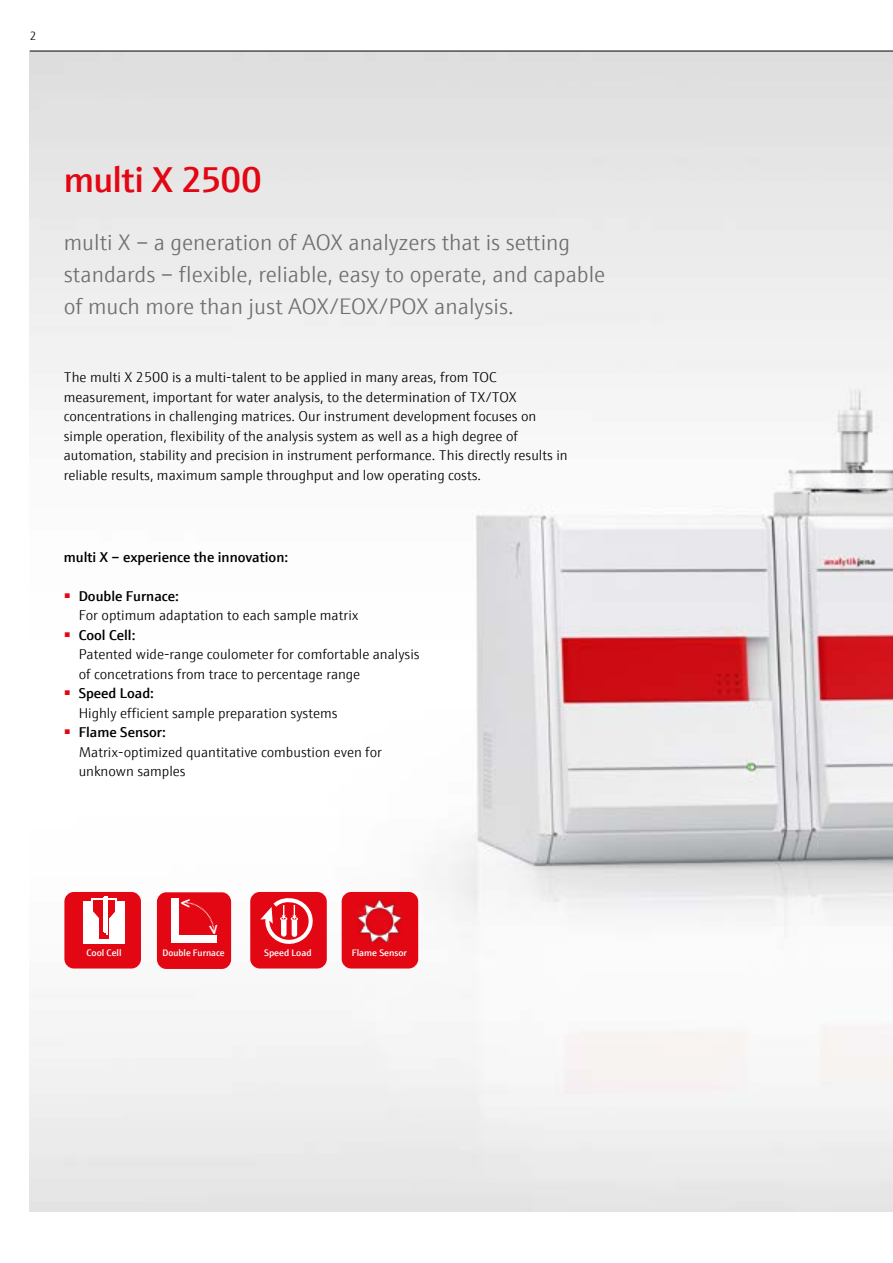
<style>
.page{position:relative;width:893px;height:1263px;background:#fff}
.page>*{position:absolute;margin:0;border:0;box-sizing:border-box;transform-origin:0 0}
.t1{font:600 36px "E+H Sans";letter-spacing:-.02em;color:#e30613}
.t2{font:300 22.5px/32.4px "E+H Sans";color:#706f6f}
.t3{font:300 14.25px/19.5px "E+H Sans";color:#000}
.t4{font:600 14.25px "E+H Sans";color:#000}
.t5{font:300 12px "E+H Sans";color:#000}
.t6{font:600 9.45px "E+H Sans";color:#fff}
.s1{font-weight:600}
</style>
<div class="page">
<img style="left:30px;top:52px;width:863px;height:1160px">
<div style="left:157px;top:892px;width:74px;height:77px;background:#e30613;border-radius:9px"></div>
<div style="left:171px;top:898px;width:8px;height:44px;background:#fff"></div>
<div style="left:171px;top:936px;width:45px;height:7px;background:#fff"></div>
<div style="left:250px;top:892px;width:77px;height:76px;background:#e30613;border-radius:10px"></div>
<svg style="left:260px;top:899px;width:53px;height:45px"></svg>
<div style="left:64px;top:892px;width:77px;height:76px;background:#e30613;border-radius:10px"></div>
<hr style="left:106px;top:896px;width:2px;height:39px;background:#fff">
<hr style="left:105px;top:896px;width:2px;height:37px;background:#fff">
<hr style="left:103px;top:896px;width:2px;height:35px;background:#fff">
<div style="left:116px;top:901px;width:9px;height:42px;background:#fff"></div>
<div style="left:109px;top:918px;width:10px;height:21px;background:#fff"></div>
<svg style="left:109px;top:910px;width:7px;height:8px"></svg>
<div style="left:83px;top:901px;width:10px;height:42px;background:#fff"></div>
<div style="left:90px;top:918px;width:9px;height:21px;background:#fff"></div>
<svg style="left:93px;top:911px;width:6px;height:7px"></svg>
<svg style="left:91px;top:898px;width:26px;height:3px"></svg>
<hr style="left:84px;top:939px;width:38px;height:4px;background:#fff">
<div style="left:342px;top:892px;width:76px;height:76px;background:#e30613;border-radius:10px"></div>
<img style="left:358px;top:899px;width:44px;height:44px">
<hr style="left:30px;top:51px;width:863px;height:1px;background:#000">
<svg style="left:183px;top:901px;width:32px;height:33px"></svg>
<p class="t5" style="left:30px;top:27px;width:8px">2</p>
<h1 class="t1" style="left:64px;top:152px;width:200px">multi X 2500</h1>
<h2 class="t2" style="left:64px;top:224px;width:543px">multi X – a generation of AOX analyzers that is setting standards – flexible, reliable, easy to operate, and capable of much more than just AOX/EOX/POX analysis.</h2>
<p class="t3" style="left:64px;top:367px;width:505px">The multi X 2500 is a multi-talent to be applied in many areas, from TOC measurement, important for water analysis, to the determination of TX/TOX concentrations in challenging matrices. Our instrument development focuses on simple operation, flexibility of the analysis system as well as a high degree of automation, stability and precision in instrument performance. This directly results in reliable results, maximum sample throughput and low operating costs.</p>
<p class="t4" style="left:64px;top:546px;width:226px">multi X – experience the innovation:</p>
<p class="t3" style="left:79px;top:585px;width:281px;text-indent:-15px"><sup>■</sup> <span class="s1">Double Furnace:<br></span>For optimum adaptation to each sample matrix</p>
<p class="t3" style="left:79px;top:624px;width:342px;text-indent:-15px"><sup>■</sup> <span class="s1">Cool Cell:<br></span>Patented wide-range coulometer for comfortable analysis of concetrations from trace to percentage range</p>
<p class="t3" style="left:79px;top:682px;width:260px;text-indent:-15px"><sup>■</sup> <span class="s1">Speed Load:<br></span>Highly efficient sample preparation systems</p>
<p class="t3" style="left:79px;top:721px;width:305px;text-indent:-15px"><sup>■</sup> <span class="s1">Flame Sensor:<br></span>Matrix-optimized quantitative combustion even for unknown samples</p>
<p class="t6" style="left:86px;top:945px;width:37px">Cool Cell</p>
<p class="t6" style="left:264px;top:945px;width:49px">Speed Load</p>
<p class="t6" style="left:352px;top:945px;width:57px">Flame Sensor</p>
<p class="t6" style="left:163px;top:945px;width:63px">Double Furnace</p>
</div>
